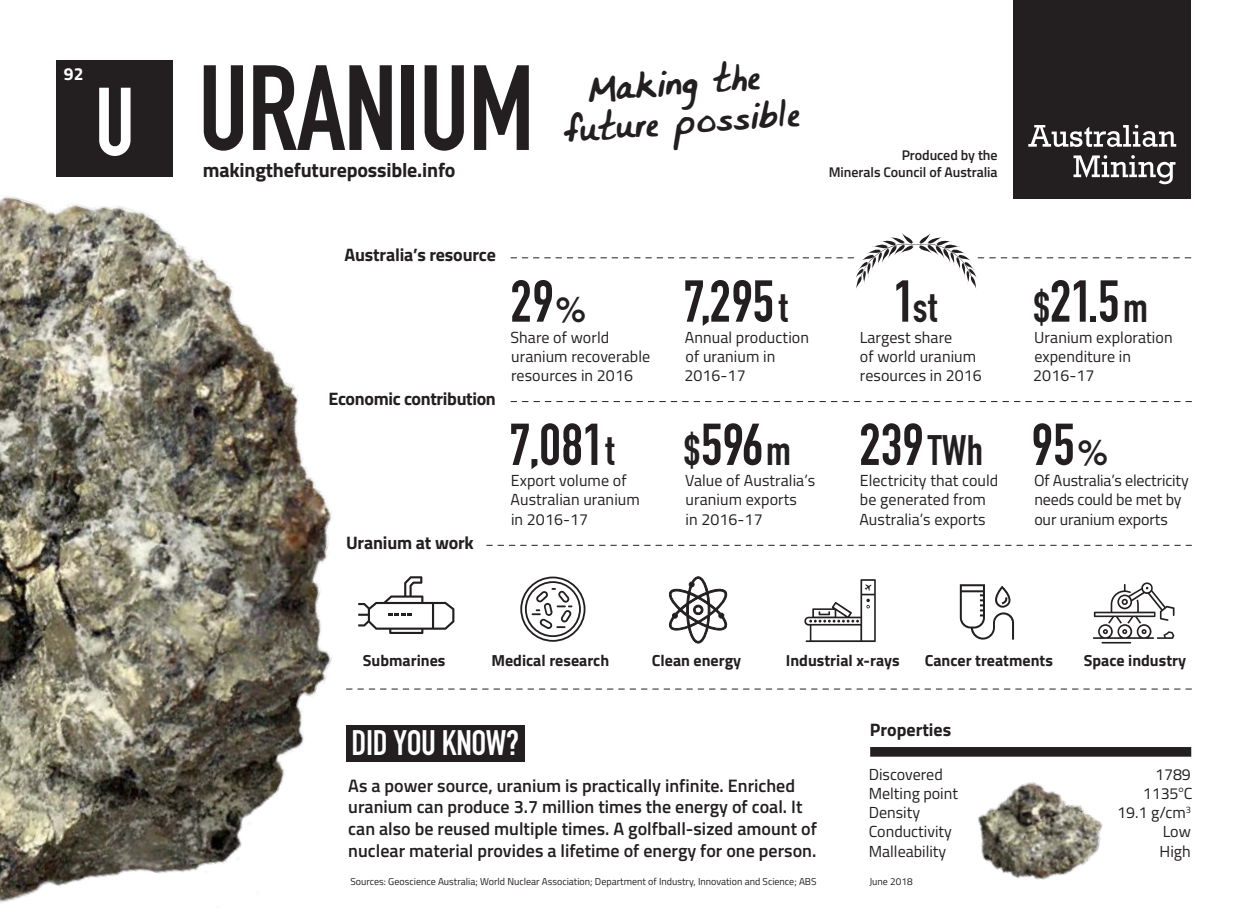
<style>
.page{position:relative;width:1248px;height:908px;background:#fff}
.page>*{position:absolute;margin:0;border:0;box-sizing:border-box;transform-origin:0 0}
.t1{font:118.8px "DIN Engschrift Std";letter-spacing:-.01em;color:#231f20}
.t2{font:95px "DIN Engschrift Std";color:#fff}
.t3{font:58px "DIN Engschrift Std";color:#231f20}
.t4{font:42px "DIN Engschrift Std";color:#231f20}
.t5{font:35px "DIN Engschrift Std";letter-spacing:-.01em;color:#fff}
.t6{font:30.8px "Bunnigrrrlshandwriting YOFF";color:#231f20}
.List_Paragraph{font:700 20px "Titillium Web";letter-spacing:-.01em;color:#231f20}
.List_Paragraph-2{font:600 18px/21.6px "Titillium Web";color:#231f20}
.List_Paragraph-3{font:700 18px "Titillium Web";letter-spacing:-.01em;color:#231f20}
.List_Paragraph-4{font:700 17.6px "Titillium Web";color:#fff}
.t7{font:16px/19.2px "Titillium Web";letter-spacing:.005em;color:#231f20}
.List_Paragraph-5{font:700 16px "Titillium Web";color:#231f20}
.List_Paragraph-6{font:600 14px/16.8px "Titillium Web";letter-spacing:-.005em;color:#231f20;text-align:right}
.List_Paragraph-7{font:10px "Titillium Web";color:#231f20}
.s1{font-family:"Swiss 721 BT";font-weight:500;font-size:36px}
.s2{font-size:42px}
.s3{font-size:58px}
.s4{font-family:"Swiss 721 BT"}
</style>
<div class="page">
<img style="left:932px;top:756px;width:208px;height:124px">
<img style="left:0;top:196px;width:332px;height:707px">
<div style="left:1013px;top:0;width:178px;height:198px;background:#231f20"></div>
<svg style="left:1028px;top:125px;width:148px;height:22px"></svg>
<svg style="left:1073px;top:155px;width:102px;height:29px"></svg>
<div style="left:57px;top:60px;width:116px;height:116px;background:#231f20"></div>
<svg style="left:358px;top:576px;width:96px;height:57px"></svg>
<svg style="left:668px;top:576px;width:60px;height:67px"></svg>
<svg style="left:520px;top:576px;width:65px;height:65px"></svg>
<svg style="left:804px;top:579px;width:71px;height:62px"></svg>
<hr style="left:1101px;top:641px;width:30px;height:2px;background:#231f20">
<svg style="left:1093px;top:582px;width:81px;height:56px"></svg>
<svg style="left:959px;top:584px;width:55px;height:55px"></svg>
<div style="left:346px;top:724px;width:178px;height:36px;background:#231f20"></div>
<svg style="left:511px;top:401px;width:680px;height:1px"></svg>
<svg style="left:486px;top:544px;width:705px;height:1px"></svg>
<svg style="left:346px;top:688px;width:845px;height:1px"></svg>
<svg style="left:511px;top:233px;width:679px;height:56px"></svg>
<div style="left:870px;top:746px;width:321px;height:10px;background:#231f20"></div>
<p class="List_Paragraph-4" style="left:64px;top:60px;width:21px">92</p>
<p class="t2" style="left:95px;top:66px;width:42px">U</p>
<p class="t1" style="left:198px;top:39px;width:338px">URANIUM</p>
<p class="t6" style="left:586px;top:72px;width:175px;rotate:-4deg">Making the</p>
<p class="t6" style="left:562px;top:113px;width:238px;rotate:-4deg">future possible</p>
<p class="List_Paragraph" style="left:203px;top:154px;width:254px">makingthefuturepossible.info</p>
<p class="List_Paragraph-6" style="left:828px;top:146px;width:170px">Produced by the<br>Minerals Council of Australia</p>
<p class="List_Paragraph-3" style="left:344px;top:241px;width:153px">Australia’s resource</p>
<p class="List_Paragraph-3" style="left:328px;top:385px;width:169px">Economic contribution</p>
<p class="List_Paragraph-3" style="left:346px;top:528px;width:129px">Uranium at work</p>
<p class="t3" style="left:510px;top:267px;width:77px">29<span class="s1">%</span></p>
<p class="t7" style="left:510px;top:327px;width:141px">Share of world uranium recoverable resources in 2016</p>
<p class="t3" style="left:509px;top:410px;width:107px">7,081<span class="s2">t</span></p>
<p class="t7" style="left:510px;top:470px;width:131px">Export volume of<br>Australian uranium in 2016-17</p>
<p class="t3" style="left:683px;top:267px;width:106px">7,295<span class="s2">t</span></p>
<p class="t7" style="left:684px;top:327px;width:126px">Annual production of uranium in<br>2016-17</p>
<p class="t3" style="left:684px;top:410px;width:108px"><span class="s2">$</span>596<span class="s2">m</span></p>
<p class="t7" style="left:685px;top:470px;width:131px">Value of Australia’s uranium exports<br>in 2016-17</p>
<p class="t4" style="left:893px;top:282px;width:45px"><span class="s3">1</span>st</p>
<p class="t7" style="left:859px;top:327px;width:124px">Largest share<br>of world uranium resources in 2016</p>
<p class="t3" style="left:859px;top:410px;width:125px">239<span class="s2">TWh</span></p>
<p class="t7" style="left:859px;top:470px;width:141px">Electricity that could be generated from<br>Australia’s exports</p>
<p class="t3" style="left:1033px;top:267px;width:116px"><span class="s2">$</span>21.5<span class="s2">m</span></p>
<p class="t7" style="left:1033px;top:327px;width:141px">Uranium exploration expenditure in<br>2016-17</p>
<p class="t3" style="left:1031px;top:410px;width:78px">95<span class="s1">%</span></p>
<p class="t7" style="left:1033px;top:470px;width:156px">Of Australia’s electricity needs could be met by our uranium exports</p>
<p class="List_Paragraph-5" style="left:363px;top:648px;width:84px">Submarines</p>
<p class="List_Paragraph-5" style="left:491px;top:648px;width:119px">Medical research</p>
<p class="List_Paragraph-5" style="left:651px;top:648px;width:91px">Clean energy</p>
<p class="List_Paragraph-5" style="left:785px;top:648px;width:115px">Industrial x-rays</p>
<p class="List_Paragraph-5" style="left:924px;top:648px;width:130px">Cancer treatments</p>
<p class="List_Paragraph-5" style="left:1083px;top:648px;width:104px">Space industry</p>
<p class="t5" style="left:351px;top:722px;width:169px">DID YOU KNOW?</p>
<p class="List_Paragraph-2" style="left:348px;top:773px;width:470px">As a power source, uranium is practically infinite. Enriched uranium can produce 3.7 million times the energy of coal. It can also be reused multiple times. A golfball-sized amount of nuclear material provides a lifetime of energy for one person.</p>
<p class="List_Paragraph-3" style="left:869px;top:715px;width:83px">Properties</p>
<p class="t7" style="left:868px;top:763px;width:75px">Discovered</p>
<p class="t7" style="left:1154px;top:763px;width:37px">1789</p>
<p class="t7" style="left:868px;top:782px;width:91px">Melting point</p>
<p class="t7" style="left:1142px;top:782px;width:51px">1135<span class="s4">°</span>C</p>
<p class="t7" style="left:868px;top:801px;width:53px">Density</p>
<p class="t7" style="left:1117px;top:801px;width:75px">19.1 g/cm<sup>3</sup></p>
<p class="t7" style="left:868px;top:821px;width:85px">Conductivity</p>
<p class="t7" style="left:1162px;top:821px;width:30px">Low</p>
<p class="t7" style="left:868px;top:840px;width:79px">Malleability</p>
<p class="t7" style="left:1159px;top:840px;width:33px">High</p>
<p class="List_Paragraph-7" style="left:350px;top:873px;width:467px">Sources: Geoscience Australia; World Nuclear Association; Department of Industry, Innovation and Science; ABS</p>
<p class="List_Paragraph-7" style="left:869px;top:873px;width:45px">June 2018</p>
</div>
